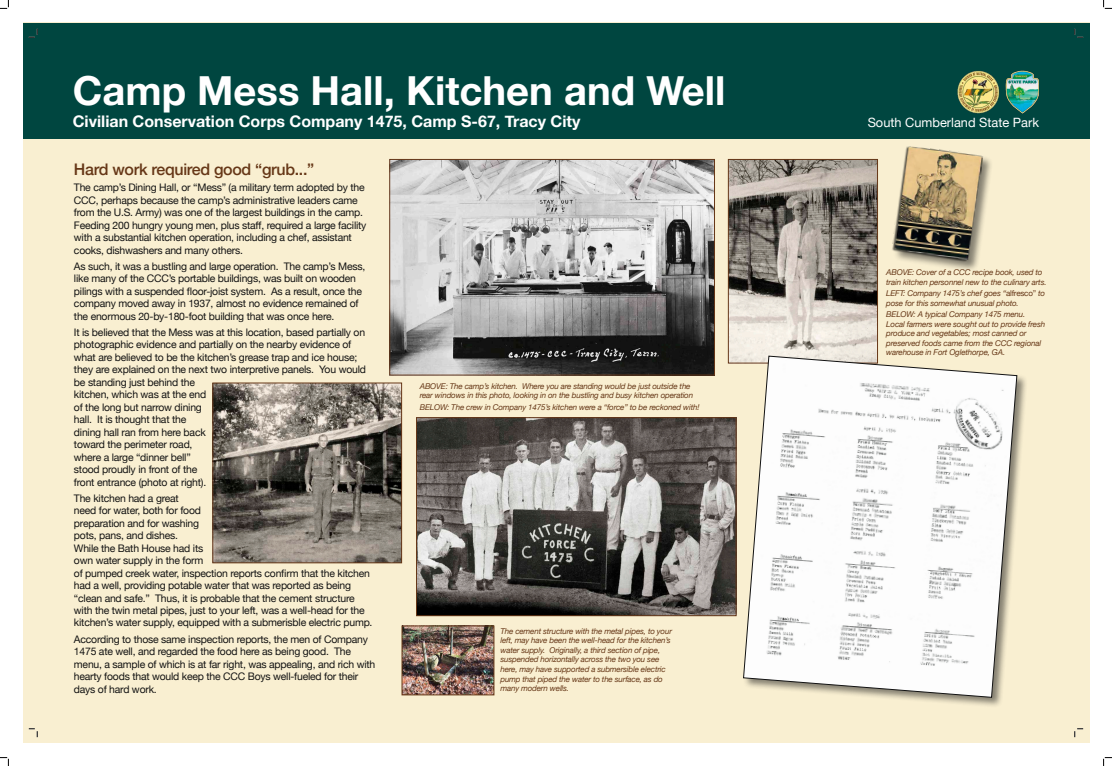
<style>
.page{position:relative;width:1112px;height:766px;background:#fff}
.page>*{position:absolute;margin:0;border:0;box-sizing:border-box;transform-origin:0 0}
.t1{font:700 40px "Helvetica Neue";color:#fff}
.t2{font:700 16px "Helvetica Neue";color:#fff}
.t3{font:500 16px "Helvetica Neue";letter-spacing:-.02em;color:#663717}
.t4{font:12.8px "Helvetica Neue";color:#fff}
.t5{font:10.4px/12.5px "Helvetica Neue";letter-spacing:-.02em;color:#121212}
.t6{font:italic 8px/9.6px "Helvetica Neue";letter-spacing:-.02em;color:#663717}
.s1{font-style:normal}
</style>
<div class="page">
<div style="left:23px;top:23px;width:1066px;height:720px;background:#f9efd1"></div>
<div style="left:23px;top:23px;width:1066px;height:115px;background:#004640"></div>
<img style="left:391px;top:161px;width:321px;height:212px">
<div style="left:389px;top:159px;width:325px;height:216px;border:1px solid #663717"></div>
<img style="left:214px;top:385px;width:186px;height:176px">
<div style="left:212px;top:383px;width:190px;height:180px;border:1px solid #663717"></div>
<div style="left:892px;top:146px;width:101px;height:127px;background:#121212;opacity:.5"></div>
<img style="left:892px;top:146px;width:91px;height:118px">
<img style="left:418px;top:419px;width:316px;height:195px">
<div style="left:416px;top:417px;width:320px;height:199px;border:1px solid #663717"></div>
<img style="left:730px;top:161px;width:145px;height:200px">
<div style="left:728px;top:159px;width:149px;height:204px;border:1px solid #663717"></div>
<img style="left:404px;top:627px;width:88px;height:66px">
<div style="left:402px;top:625px;width:92px;height:70px;border:1px solid #663717"></div>
<div style="left:742px;top:355px;width:285px;height:353px;background:#121212;opacity:.5"></div>
<svg style="left:743px;top:356px;width:274px;height:341px;background:#f0efec"></svg>
<svg style="left:29px;top:29px;width:9px;height:9px"></svg>
<svg style="left:29px;top:728px;width:9px;height:9px"></svg>
<svg style="left:1074px;top:29px;width:8px;height:9px"></svg>
<svg style="left:1074px;top:728px;width:8px;height:9px"></svg>
<svg style="left:0;top:0;width:9px;height:9px"></svg>
<svg style="left:0;top:757px;width:9px;height:9px"></svg>
<svg style="left:1103px;top:0;width:8px;height:9px"></svg>
<svg style="left:1103px;top:757px;width:8px;height:9px"></svg>
<h1 class="t1" style="left:73px;top:59px;width:147px">Subject</h1>
<h1 class="t1" style="left:73px;top:60px;width:654px">Camp Mess Hall, Kitchen and Well</h1>
<h2 class="t2" style="left:73px;top:109px;width:509px">Civilian Conservation Corps Company 1475, Camp S-67, Tracy City</h2>
<p class="t4" style="left:867px;top:113px;width:173px">South Cumberland State Park</p>
<h2 class="t2" style="left:412px;top:109px;width:162px">“Camp Alvin C. York”</h2>
<h2 class="t3" style="left:74px;top:156px;width:242px">Hard work required good “grub...”</h2>
<p class="t5" style="left:74px;top:182px;width:294px">The camp’s Dining Hall, or “Mess” (a military term adopted by the CCC, perhaps because the camp’s administrative leaders came from the U.S. Army) was one of the largest buildings in the camp.<br>Feeding 200 hungry young men, plus staff, required a large facility with a substantial kitchen operation, including a chef, assistant cooks, dishwashers and many others.</p>
<p class="t5" style="left:74px;top:260px;width:293px">As such, it was a bustling and large operation. The camp’s Mess, like many of the CCC’s portable buildings, was built on wooden pilings with a suspended floor-joist system. As a result, once the company moved away in 1937, almost no evidence remained of the enormous 20-by-180-foot building that was once here.</p>
<p class="t5" style="left:74px;top:326px;width:293px">It is believed that the Mess was at this location, based partially on photographic evidence and partially on the nearby evidence of what are believed to be the kitchen’s grease trap and ice house; they are explained on the next two interpretive panels. You would be standing just behind the<br>kitchen, which was at the end<br>of the long but narrow dining<br>hall. It is thought that the<br>dining hall ran from here back<br>toward the perimeter road,<br>where a large “dinner bell”<br>stood proudly in front of the<br>front entrance (photo at right).</p>
<p class="t5" style="left:74px;top:492px;width:300px">The kitchen had a great<br>need for water, both for food<br>preparation and for washing<br>pots, pans, and dishes.<br>While the Bath House had its<br>own water supply in the form<br>of pumped creek water, inspection reports confirm that the kitchen had a well, providing potable water that was reported as being “clean and safe.” Thus, it is probable that the cement structure with the twin metal pipes, just to your left, was a well-head for the kitchen’s water supply, equipped with a submerisble electric pump.</p>
<p class="t5" style="left:74px;top:633px;width:303px">According to those same inspection reports, the men of Company 1475 ate well, and regarded the food here as being good. The menu, a sample of which is at far right, was appealing, and rich with hearty foods that would keep the CCC Boys well-fueled for their days of hard work.</p>
<p class="t6" style="left:420px;top:381px;width:275px">ABOVE: The camp’s kitchen. Where you are standing would be just outside the rear windows in this photo, looking in on the bustling and busy kitchen operation</p>
<p class="t6" style="left:420px;top:402px;width:281px">BELOW: The crew in Company 1475’s kitchen were a “force” to be reckoned with!</p>
<p class="t6" style="left:500px;top:626px;width:173px">The cement structure with the metal pipes, to your left, may have been the well-head for the kitchen’s water supply. Originally, a third section of pipe, suspended horizontally across the two you see here, may have supported a submersible electric pump that piped the water to the surface, as do many modern wells.</p>
<p class="t6" style="left:886px;top:268px;width:162px">ABOVE: Cover of a CCC recipe book, used to train kitchen personnel new to the culinary arts.</p>
<p class="t6" style="left:886px;top:289px;width:160px">LEFT: Company 1475’s chef goes “<span class="s1">alfresco”</span> to pose for this somewhat unusual photo.</p>
<p class="t6" style="left:886px;top:310px;width:160px">BELOW: A typical Company 1475 menu.<br>Local farmers were sought out to provide fresh produce and vegetables; most canned or preserved foods came from the CCC regional warehouse in Fort Oglethorpe, GA.</p>
</div>
